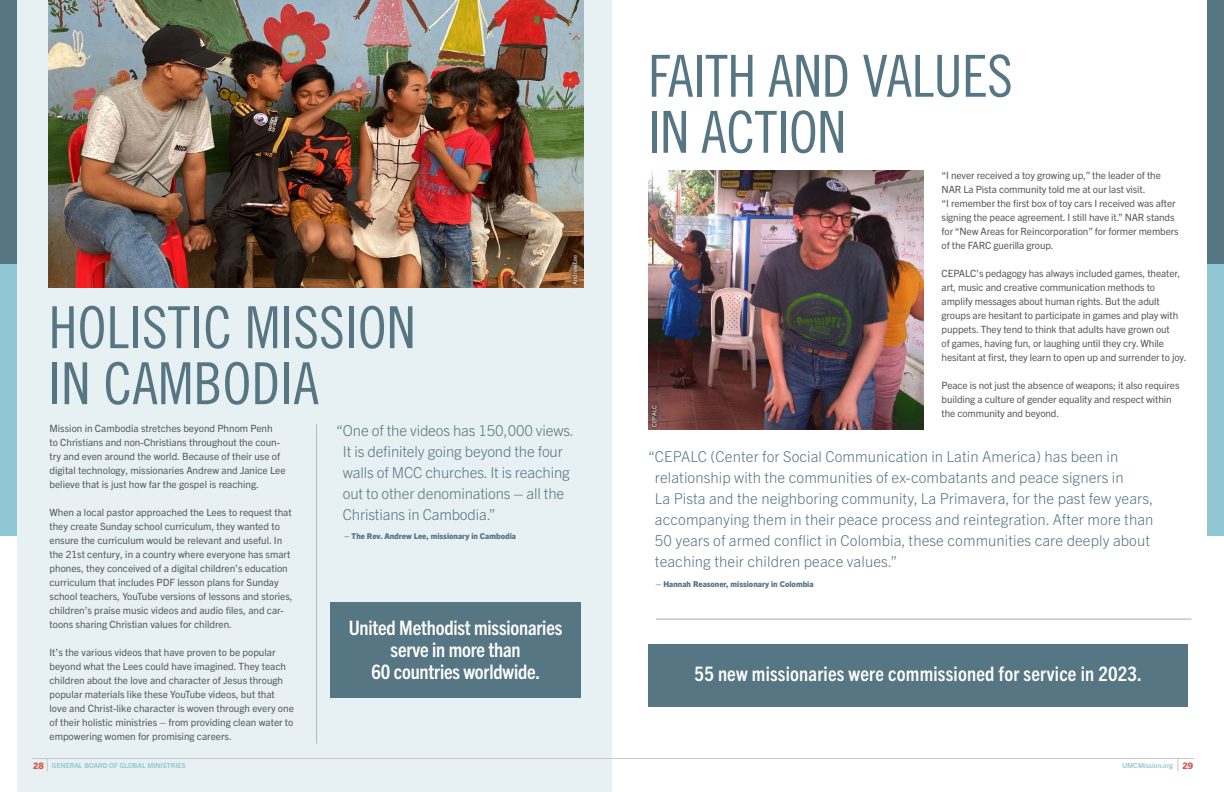
<style>
.page{position:relative;width:1224px;height:792px;background:#fff}
.page>*{position:absolute;margin:0;border:0;box-sizing:border-box;transform-origin:0 0}
.t1{font:58px/56px "Trade Gothic LT Std Cn 18";color:#577684}
.t2{font:700 condensed 20px/22px "Trade Gothic Next LT Pro";letter-spacing:-.01em;color:#fff;text-align:center}
.t3{font:700 condensed 20px "Trade Gothic Next LT Pro";letter-spacing:.01em;color:#fff}
.t4{font:300 15px/21px "Trade Gothic Next LT Pro";letter-spacing:.005em;color:#577684}
.t5{font:10px/14px "Trade Gothic Next LT Pro";color:#58595b}
.t6{font:800 8px "Trade Gothic Next LT Pro";color:#577684}
.t7{font:700 7px "Trade Gothic Next LT Pro";color:#91c7d4}
.t8{font:6px "Trade Gothic Next LT Pro";color:#fff}
.s1{font-weight:800;font-size:9px;color:#d7564a}
</style>
<div class="page">
<div style="left:0;top:0;width:612px;height:792px;background:#e7f0f3"></div>
<svg style="left:47px;top:759px;width:1px;height:12px"></svg>
<svg style="left:1178px;top:759px;width:1px;height:12px"></svg>
<hr style="left:32px;top:758px;width:1162px;height:1px;background:#c7c8ca">
<div style="left:1207px;top:0;width:17px;height:264px;background:#577684"></div>
<div style="left:0;top:0;width:17px;height:264px;background:#577684"></div>
<div style="left:1207px;top:264px;width:17px;height:272px;background:#91c7d4"></div>
<div style="left:0;top:264px;width:17px;height:272px;background:#91c7d4"></div>
<div style="left:0;top:536px;width:17px;height:256px;background:#fff"></div>
<img style="left:49px;top:0;width:534px;height:288px">
<img style="left:648px;top:170px;width:276px;height:259px">
<hr style="left:316px;top:424px;width:1px;height:320px;background:#b0b9c1">
<hr style="left:656px;top:619px;width:536px;height:1px;background:#a7a9ac">
<div style="left:647px;top:401px;width:15px;height:30px;background:#000;opacity:.75"></div>
<div style="left:568px;top:250px;width:14px;height:40px;background:#000;opacity:.75"></div>
<div style="left:330px;top:603px;width:251px;height:95px;background:#577684"></div>
<div style="left:648px;top:644px;width:540px;height:63px;background:#577684"></div>
<h1 class="t1" style="left:49px;top:299px;width:369px">HOLISTIC MISSION<br>IN CAMBODIA</h1>
<p class="t8" style="left:571px;top:285px;width:32px;rotate:-90deg">Andrew Lee</p>
<p class="t5" style="left:50px;top:421px;width:238px">Mission in Cambodia stretches beyond Phnom Penh<br>to Christians and non-Christians throughout the coun&shy;try and even around the world. Because of their use of digital technology, missionaries Andrew and Janice Lee believe that is just how far the gospel is reaching.</p>
<p class="t5" style="left:50px;top:505px;width:245px">When a local pastor approached the Lees to request that they create Sunday school curriculum, they wanted to ensure the curriculum would be relevant and useful. In the 21st century, in a country where everyone has smart phones, they conceived of a digital children’s education curriculum that includes PDF lesson plans for Sunday school teachers, YouTube versions of lessons and stories, children’s praise music videos and audio files, and car&shy;toons sharing Christian values for children.</p>
<p class="t5" style="left:50px;top:645px;width:246px">It’s the various videos that have proven to be popular beyond what the Lees could have imagined. They teach children about the love and character of Jesus through popular materials like these YouTube videos, but that love and Christ-like character is woven through every one of their holistic ministries – from providing clean water to empowering women for promising careers.</p>
<h3 class="t4" style="left:343px;top:419px;width:233px;text-indent:-7px">“One of the videos has 150,000 views.<br>It is definitely going beyond the four walls of MCC churches. It is reaching out to other denominations – all the Christians in Cambodia.”</h3>
<p class="t6" style="left:344px;top:531px;width:173px">– The Rev. Andrew Lee, missionary in Cambodia</p>
<h2 class="t2" style="left:349px;top:616px;width:215px">United Methodist missionaries serve in more than<br>60 countries worldwide.</h2>
<h1 class="t1" style="left:648px;top:47px;width:366px">FAITH AND VALUES<br>IN ACTION</h1>
<p class="t5" style="left:942px;top:168px;width:239px">“I never received a toy growing up,” the leader of the NAR La Pista community told me at our last visit.<br>“I remember the first box of toy cars I received was after signing the peace agreement. I still have it.” NAR stands for “New Areas for Reincorporation” for former members of the FARC guerilla group.</p>
<p class="t5" style="left:942px;top:266px;width:247px">CEPALC’s pedagogy has always included games, theater, art, music and creative communication methods to amplify messages about human rights. But the adult groups are hesitant to participate in games and play with puppets. They tend to think that adults have grown out<br>of games, having fun, or laughing until they cry. While hesitant at first, they learn to open up and surrender to joy.</p>
<p class="t5" style="left:942px;top:378px;width:239px">Peace is not just the absence of weapons; it also requires building a culture of gender equality and respect within the community and beyond.</p>
<p class="t4" style="left:655px;top:445px;width:500px;text-indent:-7px">“CEPALC (Center for Social Communication in Latin America) has been in relationship with the communities of ex-combatants and peace signers in<br>La Pista and the neighboring community, La Primavera, for the past few years, accompanying them in their peace process and reintegration. After more than 50 years of armed conflict in Colombia, these communities care deeply about teaching their children peace values.”</p>
<p class="t6" style="left:656px;top:578px;width:159px">– Hannah Reasoner, missionary in Colombia</p>
<p class="t8" style="left:650px;top:427px;width:23px;rotate:-90deg">CEPALC</p>
<h2 class="t3" style="left:695px;top:660px;width:449px">55 new missionaries were commissioned for service in 2023.</h2>
<p class="t7" style="left:33px;top:760px;width:154px"><span class="s1">28</span> GENERAL BOARD OF GLOBAL MINISTRIES</p>
<p class="t7" style="left:1122px;top:760px;width:73px">UMCMission.org <span class="s1">29</span></p>
</div>
